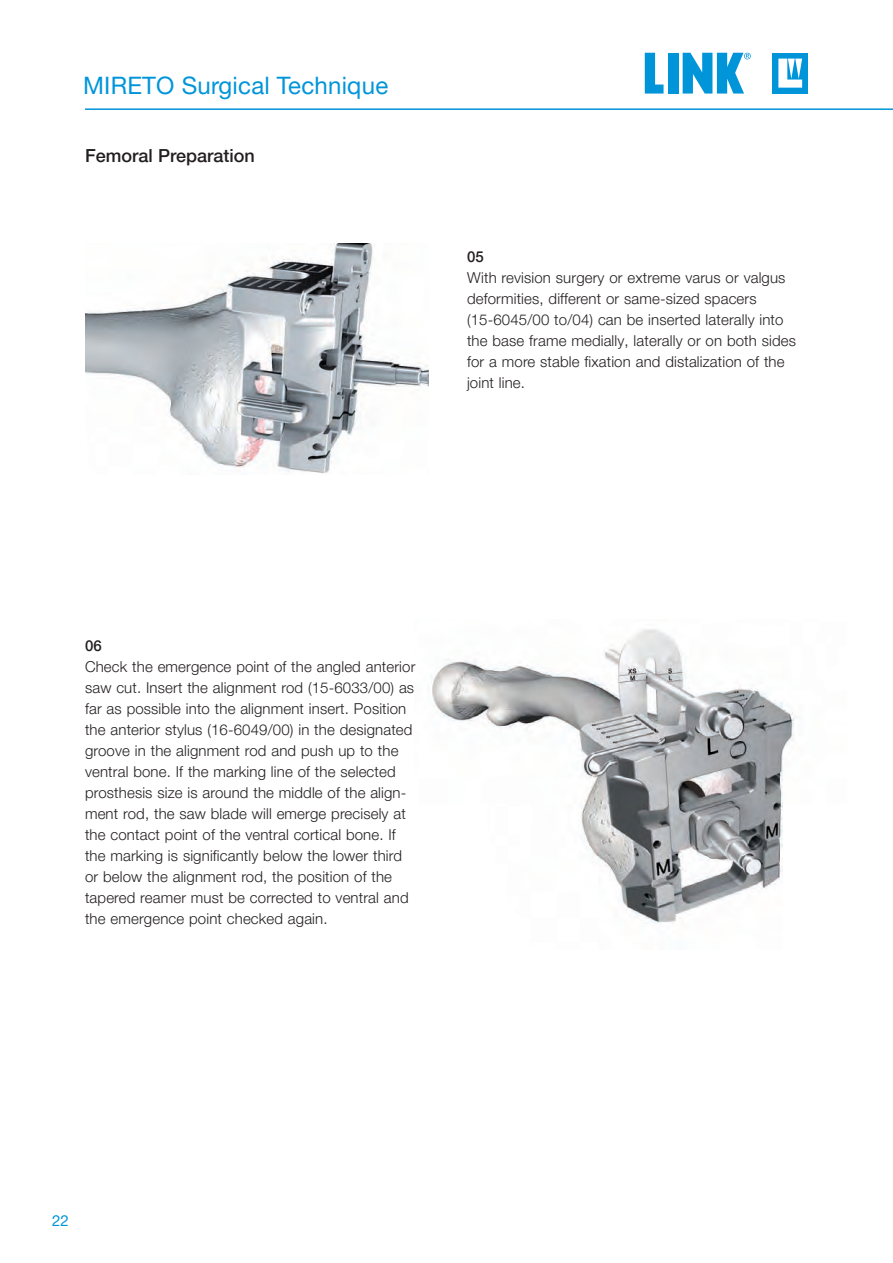
<style>
.page{position:relative;width:893px;height:1263px;background:#fff}
.page>*{position:absolute;margin:0;border:0;box-sizing:border-box;transform-origin:0 0}
.t1{font:24px "Helvetica Neue LT Pro";letter-spacing:.01em;color:#0095d9}
.t2{font:500 18px "Helvetica Neue LT Pro";color:#231f20}
.t3{font:300 15px/21px "Helvetica Neue LT Pro";letter-spacing:.01em;color:#231f20}
.t4{font:500 15px "Helvetica Neue LT Pro";color:#231f20}
.t5{font:15px "Helvetica Neue LT Pro";color:#0095d9}
</style>
<div class="page">
<img style="left:85px;top:244px;width:343px;height:231px">
<img style="left:432px;top:629px;width:365px;height:295px">
<hr style="left:85px;top:108px;width:808px;height:2px;background:#0095d9">
<div style="left:773px;top:53px;width:35px;height:41px;background:#0095d9"></div>
<svg style="left:778px;top:59px;width:24px;height:29px"></svg>
<svg style="left:645px;top:53px;width:18px;height:41px"></svg>
<div style="left:668px;top:53px;width:10px;height:41px;background:#0095d9"></div>
<svg style="left:683px;top:53px;width:68px;height:41px"></svg>
<h1 class="t1" style="left:83px;top:70px;width:307px">MIRETO Surgical Technique</h1>
<p class="t2" style="left:85px;top:144px;width:171px">Femoral Preparation</p>
<p class="t4" style="left:467px;top:248px;width:18px">05</p>
<p class="t3" style="left:467px;top:267px;width:330px">With revision surgery or extreme varus or valgus deformities, different or same-sized spacers (15-6045/00 to/04) can be inserted laterally into the base frame medially, laterally or on both sides for a more stable fixation and distalization of the joint line.</p>
<p class="t4" style="left:85px;top:637px;width:18px">06</p>
<p class="t3" style="left:85px;top:656px;width:332px">Check the emergence point of the angled anterior saw cut. Insert the alignment rod (15-6033/00) as far as possible into the alignment insert. Position the anterior stylus (16-6049/00) in the designated groove in the alignment rod and push up to the ventral bone. If the marking line of the selected prosthesis size is around the middle of the align&shy;ment rod, the saw blade will emerge precisely at the contact point of the ventral cortical bone. If the marking is significantly below the lower third or below the alignment rod, the position of the tapered reamer must be corrected to ventral and the emergence point checked again.</p>
<p class="t5" style="left:52px;top:1211px;width:18px">22</p>
</div>
